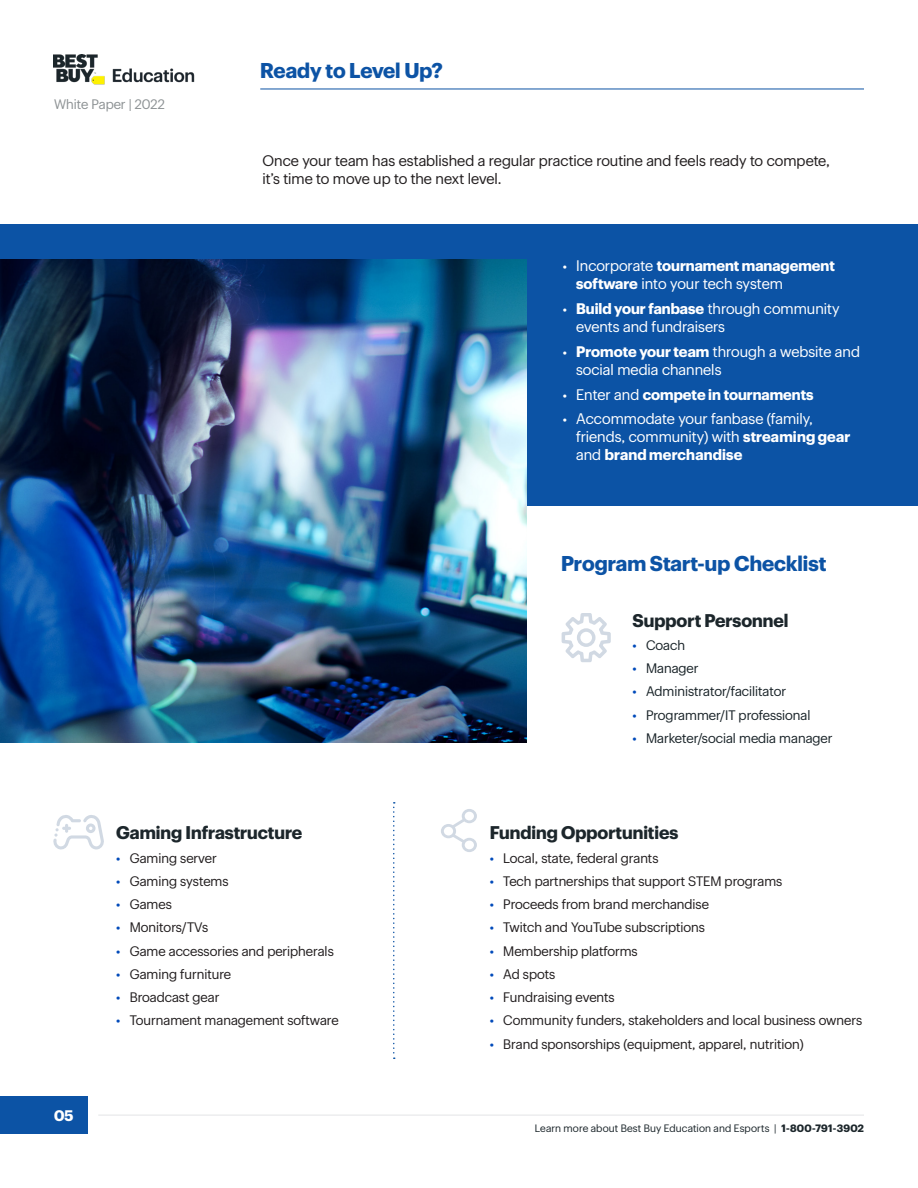
<style>
.page{position:relative;width:918px;height:1188px;background:#fff}
.page>*{position:absolute;margin:0;border:0;box-sizing:border-box;transform-origin:0 0}
.t1{font:700 21px "Human BBY 75";color:#0c53a5}
.t2{font:700 18px "Human BBY 75";color:#1c262b}
.t3{font:15px/18px "Human BBY 55";color:#fff}
.t4{font:15px "Human BBY 55";color:#231f20}
.t5{font:700 15px "Human BBY 75";color:#fff}
.t6{font:13.5px "Human BBY 55";color:#231f20}
.t7{font:13.5px "Human BBY 55";color:#1c262b}
.t8{font:13.5px "Human BBY 55";color:#8e9395}
.t9{font:10.5px "Human BBY 55";letter-spacing:.015em;color:#1c262b}
.s1{font-family:"Myriad Pro"}
.s2{font-family:"Human BBY 75";font-weight:700}
.s3{font-family:"Myriad Pro";font-weight:400}
.s4{font-family:"Human BBY 55";font-weight:400}
.s5{font-family:"Myriad Pro";font-size:15px;color:#004aba}
</style>
<div class="page">
<div style="left:0;top:225px;width:918px;height:281px;background:#0c53a5"></div>
<div style="left:0;top:1096px;width:88px;height:38px;background:#0c53a5"></div>
<hr style="left:98px;top:1115px;width:766px;height:1px;background:#e3e4e6">
<hr style="left:260px;top:89px;width:604px;height:1px;background:#0c53a5">
<svg style="left:53px;top:815px;width:51px;height:35px"></svg>
<svg style="left:562px;top:613px;width:49px;height:49px"></svg>
<svg style="left:441px;top:809px;width:36px;height:43px"></svg>
<img style="left:0;top:259px;width:526px;height:483px">
<svg style="left:393px;top:802px;width:2px;height:257px"></svg>
<img style="left:54px;top:54px;width:141px;height:31px">
<p class="t8" style="left:54px;top:94px;width:112px">White Paper | 2022</p>
<p class="t1" style="left:260px;top:54px;width:184px">Ready to Level Up?</p>
<p class="t4" style="left:262px;top:150px;width:569px">Once your team has established a regular practice routine and feels ready to compete,</p>
<p class="t4" style="left:262px;top:168px;width:241px">it’s time to move up to the next level.</p>
<p class="t3" style="left:576px;top:256px;width:260px;text-indent:-14px"><span class="s1">•</span> Incorporate <span class="s2">tournament management software</span> into your tech system</p>
<p class="t3" style="left:576px;top:299px;width:265px;text-indent:-14px"><span class="s1">•</span> <span class="s2">Build your fanbase</span> through community events and fundraisers</p>
<p class="t3" style="left:576px;top:341px;width:285px;text-indent:-14px"><span class="s1">•</span> <span class="s2">Promote your team</span> through a website and social media channels</p>
<p class="t5" style="left:563px;top:383px;width:252px"><span class="s3">•</span> <span class="s4">Enter and</span> compete in tournaments</p>
<p class="t3" style="left:576px;top:409px;width:276px;text-indent:-14px"><span class="s1">•</span> Accommodate your fanbase (family, friends, community) with <span class="s2">streaming gear </span>and <span class="s2">brand merchandise</span></p>
<p class="t1" style="left:561px;top:547px;width:267px">Program Start-up Checklist</p>
<p class="t2" style="left:633px;top:606px;width:157px">Support Personnel</p>
<p class="t7" style="left:633px;top:635px;width:54px"><span class="s5">•</span> Coach</p>
<p class="t7" style="left:633px;top:658px;width:67px"><span class="s5">•</span> Manager</p>
<p class="t7" style="left:633px;top:681px;width:155px"><span class="s5">•</span> Administrator/facilitator</p>
<p class="t7" style="left:633px;top:705px;width:179px"><span class="s5">•</span> Programmer/IT professional</p>
<p class="t7" style="left:633px;top:728px;width:201px"><span class="s5">•</span> Marketer/social media manager</p>
<p class="t5" style="left:54px;top:1104px;width:21px">05</p>
<p class="t2" style="left:116px;top:819px;width:188px">Gaming Infrastructure</p>
<p class="t6" style="left:116px;top:848px;width:102px"><span class="s5">•</span> Gaming server</p>
<p class="t6" style="left:116px;top:871px;width:114px"><span class="s5">•</span> Gaming systems</p>
<p class="t6" style="left:116px;top:894px;width:57px"><span class="s5">•</span> Games</p>
<p class="t6" style="left:116px;top:917px;width:94px"><span class="s5">•</span> Monitors/TVs</p>
<p class="t6" style="left:116px;top:941px;width:219px"><span class="s5">•</span> Game accessories and peripherals</p>
<p class="t6" style="left:116px;top:964px;width:116px"><span class="s5">•</span> Gaming furniture</p>
<p class="t6" style="left:116px;top:987px;width:105px"><span class="s5">•</span> Broadcast gear</p>
<p class="t6" style="left:116px;top:1010px;width:224px"><span class="s5">•</span> Tournament management software</p>
<p class="t2" style="left:490px;top:819px;width:190px">Funding Opportunities</p>
<p class="t6" style="left:490px;top:848px;width:170px"><span class="s5">•</span> Local, state, federal grants</p>
<p class="t6" style="left:490px;top:871px;width:294px"><span class="s5">•</span> Tech partnerships that support STEM programs</p>
<p class="t6" style="left:490px;top:894px;width:221px"><span class="s5">•</span> Proceeds from brand merchandise</p>
<p class="t6" style="left:490px;top:917px;width:217px"><span class="s5">•</span> Twitch and YouTube subscriptions</p>
<p class="t6" style="left:490px;top:941px;width:149px"><span class="s5">•</span> Membership platforms</p>
<p class="t6" style="left:490px;top:964px;width:67px"><span class="s5">•</span> Ad spots</p>
<p class="t6" style="left:490px;top:987px;width:126px"><span class="s5">•</span> Fundraising events</p>
<p class="t6" style="left:490px;top:1010px;width:374px"><span class="s5">•</span> Community funders, stakeholders and local business owners</p>
<p class="t6" style="left:490px;top:1034px;width:315px"><span class="s5">•</span> Brand sponsorships (equipment, apparel, nutrition)</p>
<p class="t9" style="left:535px;top:1120px;width:331px">Learn more about Best Buy Education and Esports | <span class="s2">1-800-791-3902</span></p>
</div>
